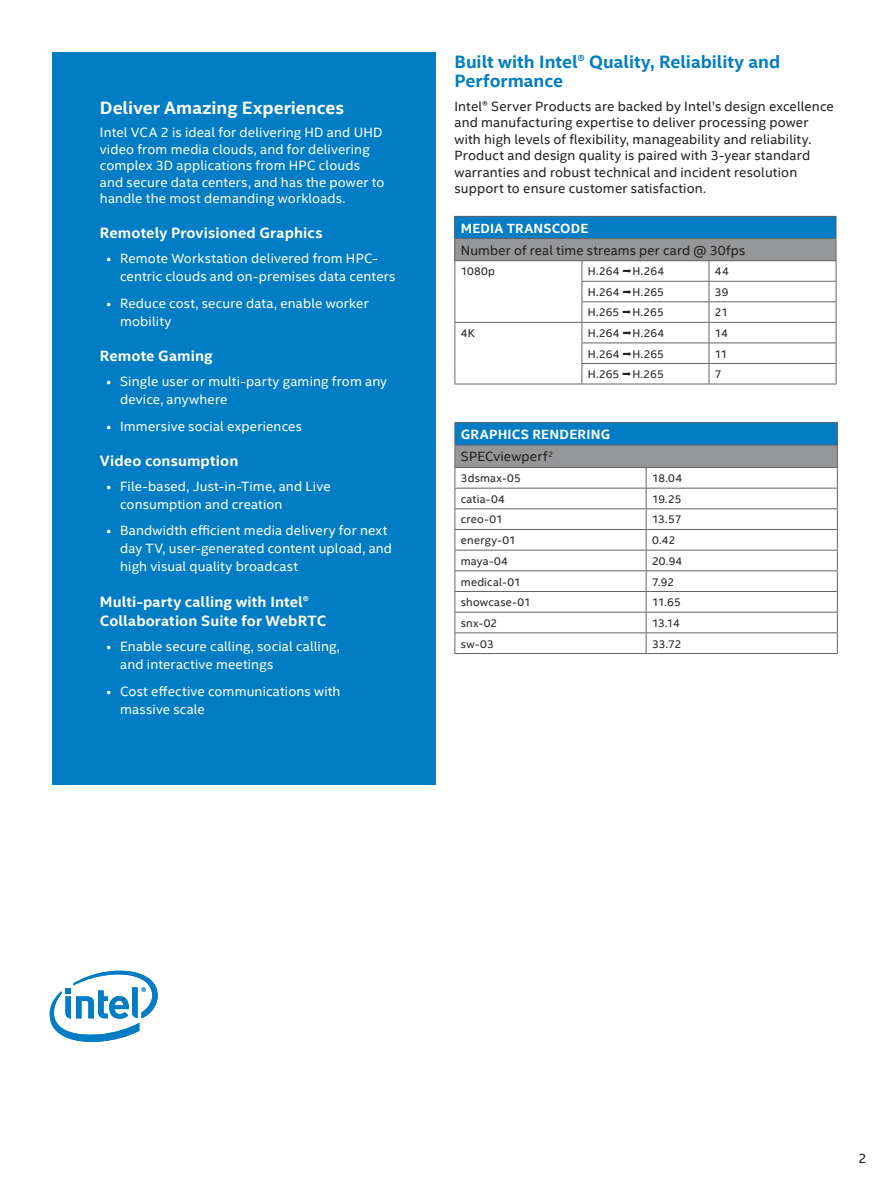
<style>
.page{position:relative;width:891px;height:1188px;background:#fff}
.page>*{position:absolute;margin:0;border:0;box-sizing:border-box;transform-origin:0 0}
.CopyHeaderBlue{font:700 18px/19.5px "Intel Clear";color:#007dc5}
.CopyHeaderBlue-2{font:700 18px "Intel Clear";color:#fff}
.CopyHeader2{font:700 15px/19.5px "Intel Clear";letter-spacing:.005em;color:#fff}
.MainCopy___Caption{font:13.5px/18px "Intel Clear";letter-spacing:.01em;color:#fff}
.MainCopy___Caption-2{font:13.5px/16.5px "Intel Clear";letter-spacing:.01em;color:#231f20}
.Table_Header{font:700 13.5px "Intel Clear";letter-spacing:.02em;color:#fff}
.MainCopy___Caption-3{font:13.35px "Intel Clear";letter-spacing:.015em;color:#231f20}
.Table_Header-2{font:700 13.35px "Intel Clear";letter-spacing:.015em;color:#fff}
.TableContent{font:11.25px "Intel Clear";letter-spacing:.015em;color:#231f20}
</style>
<div class="page">
<div style="left:52px;top:53px;width:384px;height:732px;background:#007dc5"></div>
<div style="left:455px;top:216px;width:381px;height:23px;background:#007dc5"></div>
<div style="left:455px;top:239px;width:381px;height:22px;background:#949698"></div>
<hr style="left:454px;top:384px;width:128px;height:1px;background:#636466">
<hr style="left:582px;top:384px;width:127px;height:1px;background:#636466">
<hr style="left:709px;top:384px;width:127px;height:1px;background:#636466">
<hr style="left:454px;top:260px;width:128px;height:1px;background:#636466">
<hr style="left:582px;top:260px;width:127px;height:1px;background:#636466">
<hr style="left:582px;top:363px;width:127px;height:1px;background:#636466">
<hr style="left:709px;top:363px;width:127px;height:1px;background:#636466">
<hr style="left:454px;top:322px;width:128px;height:1px;background:#636466">
<hr style="left:582px;top:281px;width:127px;height:1px;background:#636466">
<hr style="left:582px;top:343px;width:127px;height:1px;background:#636466">
<hr style="left:582px;top:301px;width:127px;height:1px;background:#636466">
<svg style="left:582px;top:261px;width:1px;height:123px"></svg>
<hr style="left:582px;top:322px;width:127px;height:1px;background:#636466">
<hr style="left:709px;top:260px;width:127px;height:1px;background:#636466">
<hr style="left:709px;top:281px;width:127px;height:1px;background:#636466">
<hr style="left:709px;top:301px;width:127px;height:1px;background:#636466">
<hr style="left:709px;top:322px;width:127px;height:1px;background:#636466">
<svg style="left:709px;top:261px;width:1px;height:123px"></svg>
<hr style="left:709px;top:343px;width:127px;height:1px;background:#636466">
<hr style="left:454px;top:216px;width:128px;height:1px;background:#636466">
<svg style="left:454px;top:217px;width:1px;height:167px"></svg>
<hr style="left:582px;top:216px;width:127px;height:1px;background:#636466">
<hr style="left:709px;top:216px;width:127px;height:1px;background:#636466">
<svg style="left:836px;top:217px;width:1px;height:167px"></svg>
<hr style="left:454px;top:238px;width:128px;height:1px;background:#636466">
<hr style="left:582px;top:238px;width:127px;height:1px;background:#636466">
<hr style="left:709px;top:238px;width:127px;height:1px;background:#636466">
<div style="left:455px;top:423px;width:382px;height:22px;background:#007dc5"></div>
<div style="left:455px;top:445px;width:382px;height:22px;background:#949698"></div>
<hr style="left:646px;top:653px;width:192px;height:1px;background:#636466">
<hr style="left:454px;top:422px;width:192px;height:1px;background:#636466">
<hr style="left:646px;top:422px;width:192px;height:1px;background:#636466">
<hr style="left:454px;top:445px;width:192px;height:1px;background:#636466">
<hr style="left:646px;top:445px;width:192px;height:1px;background:#636466">
<hr style="left:454px;top:467px;width:192px;height:1px;background:#636466">
<hr style="left:454px;top:488px;width:192px;height:1px;background:#636466">
<hr style="left:646px;top:488px;width:192px;height:1px;background:#636466">
<hr style="left:646px;top:467px;width:192px;height:1px;background:#636466">
<hr style="left:646px;top:508px;width:192px;height:1px;background:#636466">
<hr style="left:454px;top:508px;width:192px;height:1px;background:#636466">
<svg style="left:646px;top:468px;width:1px;height:185px"></svg>
<hr style="left:454px;top:653px;width:192px;height:1px;background:#636466">
<hr style="left:454px;top:529px;width:192px;height:1px;background:#636466">
<hr style="left:646px;top:529px;width:192px;height:1px;background:#636466">
<hr style="left:454px;top:550px;width:192px;height:1px;background:#636466">
<hr style="left:646px;top:550px;width:192px;height:1px;background:#636466">
<hr style="left:454px;top:570px;width:192px;height:1px;background:#636466">
<hr style="left:646px;top:570px;width:192px;height:1px;background:#636466">
<hr style="left:454px;top:591px;width:192px;height:1px;background:#636466">
<hr style="left:646px;top:591px;width:192px;height:1px;background:#636466">
<hr style="left:454px;top:612px;width:192px;height:1px;background:#636466">
<svg style="left:454px;top:423px;width:1px;height:230px"></svg>
<hr style="left:646px;top:612px;width:192px;height:1px;background:#636466">
<svg style="left:837px;top:423px;width:1px;height:230px"></svg>
<hr style="left:454px;top:632px;width:192px;height:1px;background:#636466">
<hr style="left:646px;top:632px;width:192px;height:1px;background:#636466">
<svg style="left:49px;top:970px;width:109px;height:72px"></svg>
<p class="CopyHeaderBlue-2" style="left:100px;top:96px;width:246px">Deliver Amazing Experiences</p>
<p class="MainCopy___Caption" style="left:100px;top:124px;width:286px;line-height:16.5px">Intel VCA 2 is ideal for delivering HD and UHD video from media clouds, and for delivering complex 3D applications from HPC clouds and secure data centers, and has the power to handle the most demanding workloads.</p>
<p class="CopyHeader2" style="left:100px;top:223px;width:224px">Remotely Provisioned Graphics</p>
<p class="MainCopy___Caption" style="left:120px;top:249px;width:277px;text-indent:-14px">• Remote Workstation delivered from HPC&shy;centric clouds and on-premises data centers</p>
<p class="MainCopy___Caption" style="left:120px;top:294px;width:250px;text-indent:-14px">• Reduce cost, secure data, enable worker mobility</p>
<p class="CopyHeader2" style="left:100px;top:346px;width:114px">Remote Gaming</p>
<p class="MainCopy___Caption" style="left:120px;top:372px;width:269px;text-indent:-14px">• Single user or multi-party gaming from any device, anywhere</p>
<p class="MainCopy___Caption" style="left:107px;top:417px;width:197px">• Immersive social experiences</p>
<p class="CopyHeader2" style="left:100px;top:451px;width:140px">Video consumption</p>
<p class="MainCopy___Caption" style="left:120px;top:477px;width:212px;text-indent:-14px">• File-based, Just-in-Time, and Live consumption and creation</p>
<p class="MainCopy___Caption" style="left:120px;top:522px;width:274px;text-indent:-14px">• Bandwidth efficient media delivery for next day TV, user-generated content upload, and high visual quality broadcast</p>
<p class="CopyHeader2" style="left:100px;top:592px;width:228px">Multi-party calling with Intel®<br>Collaboration Suite for WebRTC</p>
<p class="MainCopy___Caption" style="left:120px;top:637px;width:221px;text-indent:-14px">• Enable secure calling, social calling, and interactive meetings</p>
<p class="MainCopy___Caption" style="left:120px;top:682px;width:222px;text-indent:-14px">• Cost effective communications with massive scale</p>
<p class="CopyHeaderBlue" style="left:454px;top:52px;width:327px">Built with Intel® Quality, Reliability and<br>Performance</p>
<p class="MainCopy___Caption-2" style="left:454px;top:98px;width:381px">Intel® Server Products are backed by Intel’s design excellence and manufacturing expertise to deliver processing power with high levels of flexibility, manageability and reliability.<br>Product and design quality is paired with 3-year standard warranties and robust technical and incident resolution support to ensure customer satisfaction.</p>
<p class="Table_Header-2" style="left:461px;top:220px;width:129px">MEDIA TRANSCODE</p>
<p class="MainCopy___Caption-3" style="left:461px;top:242px;width:286px">Number of real time streams per card @ 30fps</p>
<p class="TableContent" style="left:461px;top:265px;width:36px">1080p</p>
<p class="TableContent" style="left:588px;top:265px;width:78px">H.264 H.264</p>
<p class="TableContent" style="left:715px;top:265px;width:15px">44</p>
<p class="TableContent" style="left:588px;top:285px;width:78px">H.264 H.265</p>
<p class="TableContent" style="left:715px;top:285px;width:15px">39</p>
<p class="TableContent" style="left:588px;top:306px;width:77px">H.265 H.265</p>
<p class="TableContent" style="left:715px;top:306px;width:15px">21</p>
<p class="TableContent" style="left:461px;top:326px;width:15px">4K</p>
<p class="TableContent" style="left:588px;top:326px;width:78px">H.264 H.264</p>
<p class="TableContent" style="left:715px;top:326px;width:14px">14</p>
<p class="TableContent" style="left:588px;top:347px;width:78px">H.264 H.265</p>
<p class="TableContent" style="left:715px;top:347px;width:14px">11</p>
<p class="TableContent" style="left:588px;top:367px;width:77px">H.265 H.265</p>
<p class="TableContent" style="left:715px;top:367px;width:8px">7</p>
<p class="Table_Header" style="left:461px;top:426px;width:151px">GRAPHICS RENDERING</p>
<p class="MainCopy___Caption-2" style="left:461px;top:449px;width:94px">SPECviewperf<sup>2</sup></p>
<p class="TableContent" style="left:461px;top:471px;width:61px">3dsmax-05</p>
<p class="TableContent" style="left:652px;top:471px;width:31px">18.04</p>
<p class="TableContent" style="left:461px;top:492px;width:45px">catia-04</p>
<p class="TableContent" style="left:652px;top:492px;width:31px">19.25</p>
<p class="TableContent" style="left:461px;top:513px;width:44px">creo-01</p>
<p class="TableContent" style="left:652px;top:513px;width:31px">13.57</p>
<p class="TableContent" style="left:461px;top:533px;width:57px">energy-01</p>
<p class="TableContent" style="left:652px;top:533px;width:25px">0.42</p>
<p class="TableContent" style="left:461px;top:554px;width:49px">maya-04</p>
<p class="TableContent" style="left:652px;top:554px;width:32px">20.94</p>
<p class="TableContent" style="left:461px;top:575px;width:62px">medical-01</p>
<p class="TableContent" style="left:652px;top:575px;width:24px">7.92</p>
<p class="TableContent" style="left:461px;top:596px;width:72px">showcase-01</p>
<p class="TableContent" style="left:652px;top:596px;width:30px">11.65</p>
<p class="TableContent" style="left:461px;top:616px;width:38px">snx-02</p>
<p class="TableContent" style="left:652px;top:616px;width:29px">13.14</p>
<p class="TableContent" style="left:461px;top:637px;width:34px">sw-03</p>
<p class="TableContent" style="left:652px;top:637px;width:31px">33.72</p>
<p class="MainCopy___Caption-2" style="left:858px;top:1151px;width:10px">2</p>
</div>
